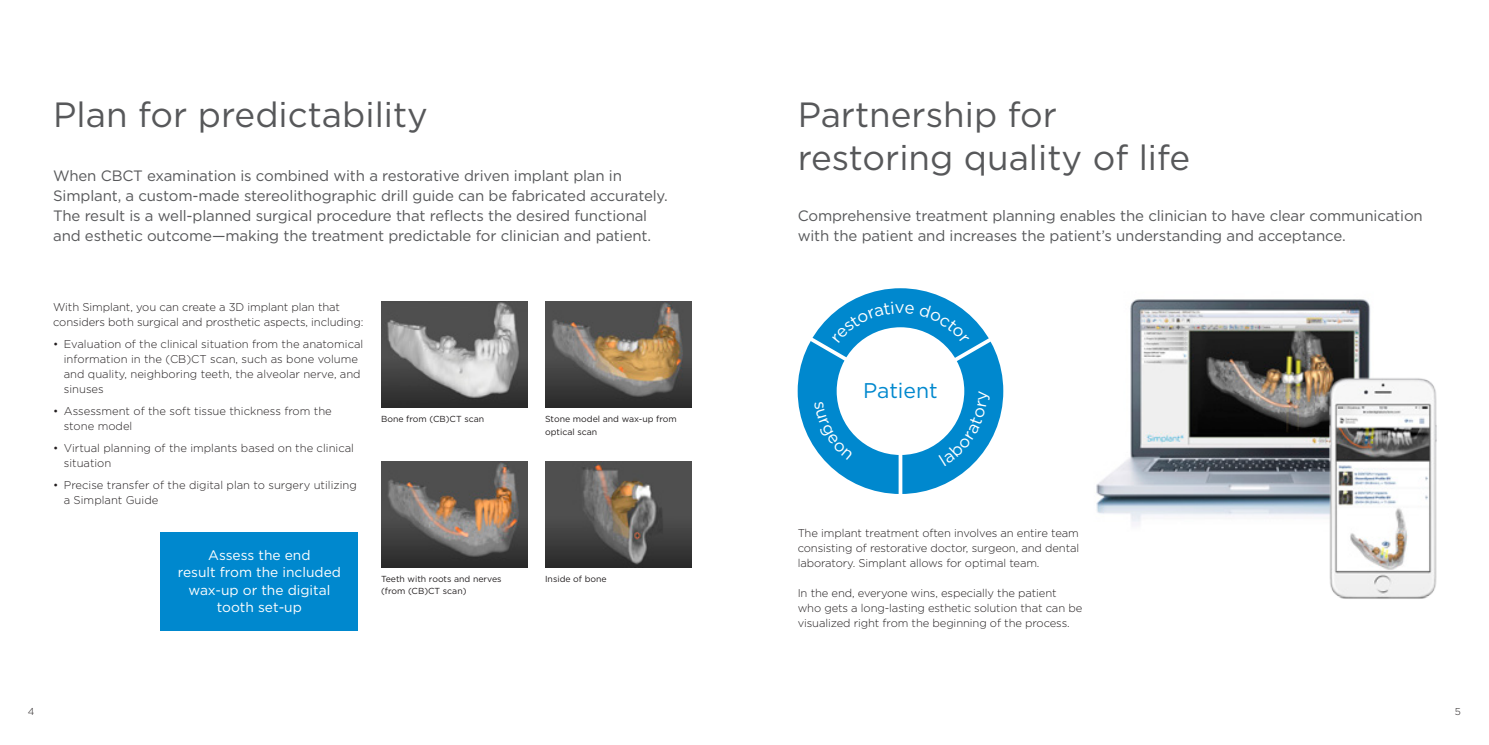
<style>
.page{position:relative;width:1489px;height:745px;background:#fff}
.page>*{position:absolute;margin:0;border:0;box-sizing:border-box;transform-origin:0 0}
.t1{font:35px/42.5px "Gotham";color:#57585a}
.t2{font:21.25px "Gotham";color:#0088ce}
.t3{font:15px/20px "Gotham";letter-spacing:-.01em;color:#57585a}
.t4{font:13.75px/17.5px "Gotham";color:#fff;text-align:center}
.t5{font:300 11.25px/15px "Gotham";letter-spacing:-.01em;color:#231f20}
.t6{font:300 10px "Gotham";color:#231f20}
.t7{font:8.75px/12.5px "Gotham";color:#231f20}
</style>
<div class="page">
<img style="left:381px;top:301px;width:146px;height:106px">
<img style="left:545px;top:301px;width:146px;height:106px">
<img style="left:381px;top:461px;width:146px;height:106px">
<img style="left:545px;top:461px;width:146px;height:106px">
<div style="left:797px;top:288px;width:206px;height:205px;background:#0088ce;border-radius:50%"></div>
<svg style="left:898px;top:465px;width:4px;height:29px"></svg>
<div style="left:161px;top:532px;width:197px;height:98px;background:#0088ce"></div>
<img style="left:1096px;top:299px;width:275px;height:226px">
<img style="left:1307px;top:356px;width:130px;height:243px">
<svg style="left:797px;top:301px;width:207px;height:164px"></svg>
<h1 class="t1" style="left:53px;top:93px;width:376px">Plan for predictability</h1>
<p class="t3" style="left:53px;top:165px;width:616px">When CBCT examination is combined with a restorative driven implant plan in Simplant, a custom-made stereolithographic drill guide can be fabricated accurately.<br>The result is a well-planned surgical procedure that reflects the desired functional and esthetic outcome—making the treatment predictable for clinician and patient.</p>
<p class="t5" style="left:53px;top:298px;width:312px">With Simplant, you can create a 3D implant plan that considers both surgical and prosthetic aspects, including:</p>
<p class="t5" style="left:64px;top:335px;width:301px;text-indent:-11px">• Evaluation of the clinical situation from the anatomical information in the (CB)CT scan, such as bone volume and quality, neighboring teeth, the alveolar nerve, and sinuses</p>
<p class="t5" style="left:64px;top:403px;width:269px;text-indent:-11px">• Assessment of the soft tissue thickness from the stone model</p>
<p class="t5" style="left:64px;top:440px;width:292px;text-indent:-11px">• Virtual planning of the implants based on the clinical situation</p>
<p class="t5" style="left:64px;top:477px;width:294px;text-indent:-11px">• Precise transfer of the digital plan to surgery utilizing a Simplant Guide</p>
<p class="t4" style="left:178px;top:545px;width:165px">Assess the end<br>result from the included wax-up or the digital tooth set-up</p>
<p class="t7" style="left:381px;top:412px;width:104px">Bone from (CB)CT scan</p>
<p class="t7" style="left:545px;top:412px;width:133px">Stone model and wax-up from optical scan</p>
<p class="t7" style="left:381px;top:571px;width:122px">Teeth with roots and nerves (from (CB)CT scan)</p>
<p class="t7" style="left:545px;top:571px;width:63px">Inside of bone</p>
<h1 class="t1" style="left:797px;top:93px;width:394px">Partnership for restoring quality of life</h1>
<h3 class="t3" style="left:797px;top:205px;width:626px">Comprehensive treatment planning enables the clinician to have clear communication with the patient and increases the patient’s understanding and acceptance.</h3>
<h2 class="t2" style="left:863px;top:376px;width:76px">Patient</h2>
<p class="t5" style="left:797px;top:524px;width:283px;text-align:justify">The implant treatment often involves an entire team consisting of restorative doctor, surgeon, and dental laboratory. Simplant allows for optimal team.</p>
<p class="t5" style="left:797px;top:584px;width:286px">In the end, everyone wins, especially the patient who gets a long-lasting esthetic solution that can be visualized right from the beginning of the process.</p>
<p class="t6" style="left:28px;top:704px;width:8px">4</p>
<p class="t6" style="left:1454px;top:704px;width:8px">5</p>
</div>
